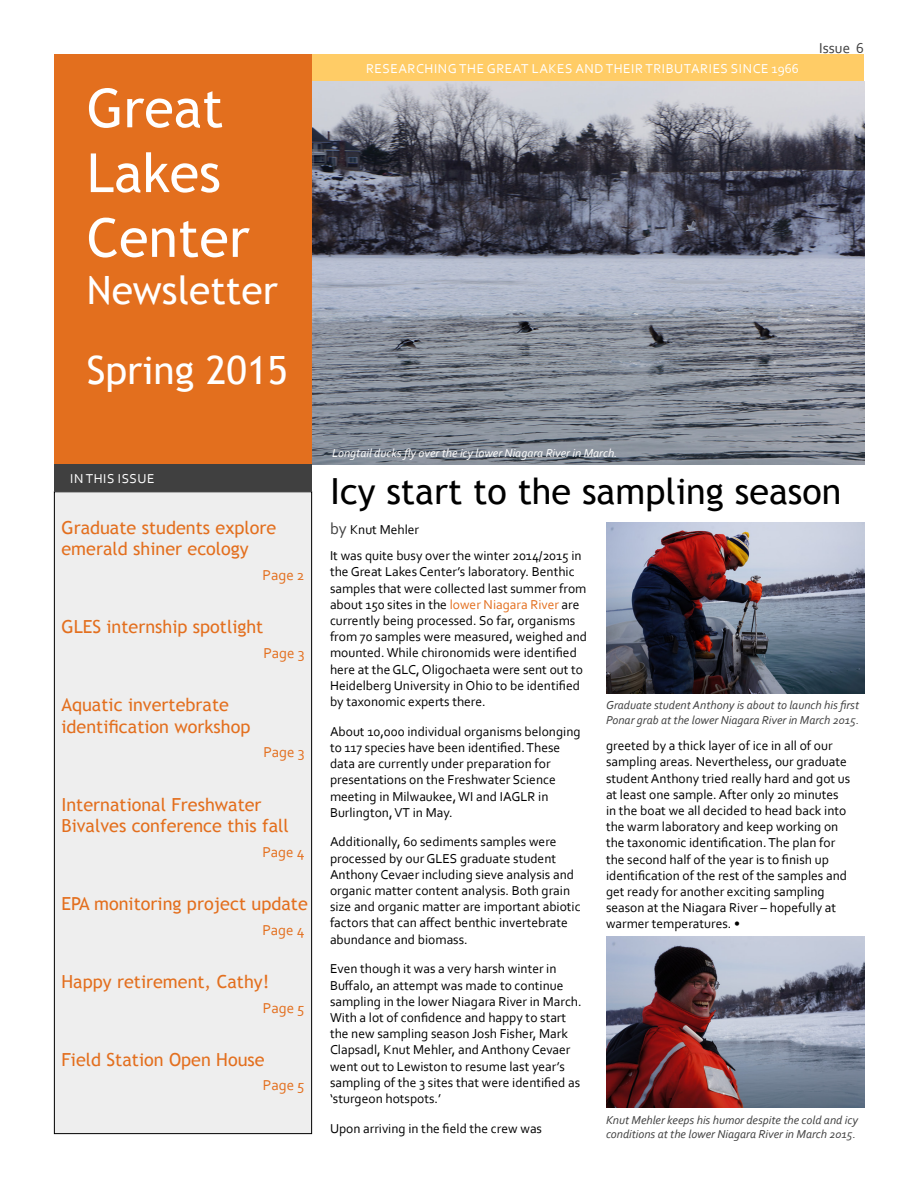
<style>
.page{position:relative;width:918px;height:1188px;background:#fff}
.page>*{position:absolute;margin:0;border:0;box-sizing:border-box;transform-origin:0 0}
.t1{font:54px/64.8px "Trebuchet MS";color:#fff}
.t2{font:39px/80.4px "Trebuchet MS";color:#fff}
.Heading_2{font:36px "Trebuchet MS";color:#000}
.Sidebar_Article_Titl{font:18px/21.6px "Trebuchet MS";color:#e36f1e}
.Featured_Article_P{font:15px "Corbel";color:#e36f1e}
.t3{font:15px "Corbel";color:#404040}
.Body{font:13.5px/16.2px "Corbel";color:#000}
.t4{font:13.5px "Corbel";letter-spacing:.04em;color:#fff}
.Author{font:13.5px "Corbel";color:#000}
.t5{font:italic 12px/14.4px "Corbel";color:#404040}
.t6{font:italic 12px "Corbel";color:#fff}
.s1{font-size:16.5px;color:#404040}
.s2{color:#e36f1e}
</style>
<div class="page">
<div style="left:54px;top:54px;width:258px;height:410px;background:#e36f1e"></div>
<div style="left:312px;top:54px;width:552px;height:27px;background:#fc6"></div>
<div style="left:54px;top:464px;width:258px;height:27px;background:#404040"></div>
<div style="left:54px;top:492px;width:258px;height:642px;background:#eee"></div>
<div style="left:54px;top:491px;width:258px;height:643px;border:1px solid #000"></div>
<img style="left:312px;top:82px;width:552px;height:382px">
<img style="left:606px;top:937px;width:258px;height:171px">
<img style="left:606px;top:522px;width:258px;height:171px">
<h1 class="t1" style="left:87px;top:77px;width:165px">Great<br>Lakes<br>Center</h1>
<h2 class="t2" style="left:87px;top:250px;width:203px">Newsletter<br>Spring 2015</h2>
<p class="t4" style="left:70px;top:470px;width:86px">IN THIS ISSUE</p>
<p class="Sidebar_Article_Titl" style="left:62px;top:517px;width:216px">Graduate students explore emerald shiner ecology</p>
<p class="Featured_Article_P" style="left:263px;top:566px;width:43px">Page 2</p>
<p class="Sidebar_Article_Titl" style="left:62px;top:616px;width:203px">GLES internship spotlight</p>
<p class="Featured_Article_P" style="left:263px;top:644px;width:43px">Page 3</p>
<p class="Sidebar_Article_Titl" style="left:62px;top:694px;width:190px">Aquatic invertebrate identification workshop</p>
<p class="Featured_Article_P" style="left:263px;top:743px;width:43px">Page 3</p>
<p class="Sidebar_Article_Titl" style="left:62px;top:794px;width:229px">International Freshwater<br>Bivalves conference this fall</p>
<p class="Featured_Article_P" style="left:262px;top:843px;width:44px">Page 4</p>
<p class="Sidebar_Article_Titl" style="left:62px;top:893px;width:248px">EPA monitoring project update</p>
<p class="Featured_Article_P" style="left:262px;top:920px;width:44px">Page 4</p>
<p class="Sidebar_Article_Titl" style="left:62px;top:971px;width:209px">Happy retirement, Cathy!</p>
<p class="Featured_Article_P" style="left:263px;top:998px;width:43px">Page 5</p>
<p class="Sidebar_Article_Titl" style="left:62px;top:1049px;width:205px">Field Station Open House</p>
<p class="Featured_Article_P" style="left:263px;top:1076px;width:43px">Page 5</p>
<p class="t4" style="left:366px;top:60px;width:434px">RESEARCHING THE GREAT LAKES AND THEIR TRIBUTARIES SINCE 1966</p>
<p class="t3" style="left:819px;top:38px;width:46px">Issue 6</p>
<p class="t6" style="left:332px;top:445px;width:287px">Longtail ducks fly over the icy lower Niagara River in March.</p>
<p class="Heading_2" style="left:330px;top:470px;width:513px">Icy start to the sampling season</p>
<p class="Author" style="left:330px;top:521px;width:91px"><span class="s1">by</span> Knut Mehler</p>
<p class="Body" style="left:330px;top:547px;width:259px">It was quite busy over the winter 2014/2015 in the Great Lakes Center’s laboratory. Benthic samples that were collected last summer from about 150 sites in the <span class="s2">lower Niagara River</span> are currently being processed. So far, organisms from 70 samples were measured, weighed and mounted. While chironomids were identified here at the GLC, Oligochaeta were sent out to Heidelberg University in Ohio to be identified by taxonomic experts there.</p>
<p class="Body" style="left:330px;top:723px;width:252px">About 10,000 individual organisms belonging to 117 species have been identified. These data are currently under preparation for presentations on the Freshwater Science meeting in Milwaukee, WI and IAGLR in Burlington, VT in May.</p>
<p class="Body" style="left:330px;top:834px;width:252px">Additionally, 60 sediments samples were processed by our GLES graduate student Anthony Cevaer including sieve analysis and organic matter content analysis. Both grain size and organic matter are important abiotic factors that can affect benthic invertebrate abundance and biomass.</p>
<p class="Body" style="left:330px;top:960px;width:253px">Even though it was a very harsh winter in Buffalo, an attempt was made to continue sampling in the lower Niagara River in March.<br>With a lot of confidence and happy to start the new sampling season Josh Fisher, Mark Clapsadl, Knut Mehler, and Anthony Cevaer went out to Lewiston to resume last year’s sampling of the 3 sites that were identified as ‘sturgeon hotspots.’</p>
<p class="Body" style="left:330px;top:1120px;width:214px">Upon arriving in the field the crew was</p>
<p class="t5" style="left:606px;top:698px;width:255px">Graduate student Anthony is about to launch his first<br>Ponar grab at the lower Niagara River in March 2015.</p>
<p class="Body" style="left:606px;top:737px;width:246px">greeted by a thick layer of ice in all of our sampling areas. Nevertheless, our graduate student Anthony tried really hard and got us at least one sample. After only 20 minutes in the boat we all decided to head back into the warm laboratory and keep working on the taxonomic identification. The plan for the second half of the year is to finish up identification of the rest of the samples and get ready for another exciting sampling season at the Niagara River – hopefully at warmer temperatures. •</p>
<p class="t5" style="left:606px;top:1112px;width:253px">Knut Mehler keeps his humor despite the cold and icy conditions at the lower Niagara River in March 2015.</p>
</div>
